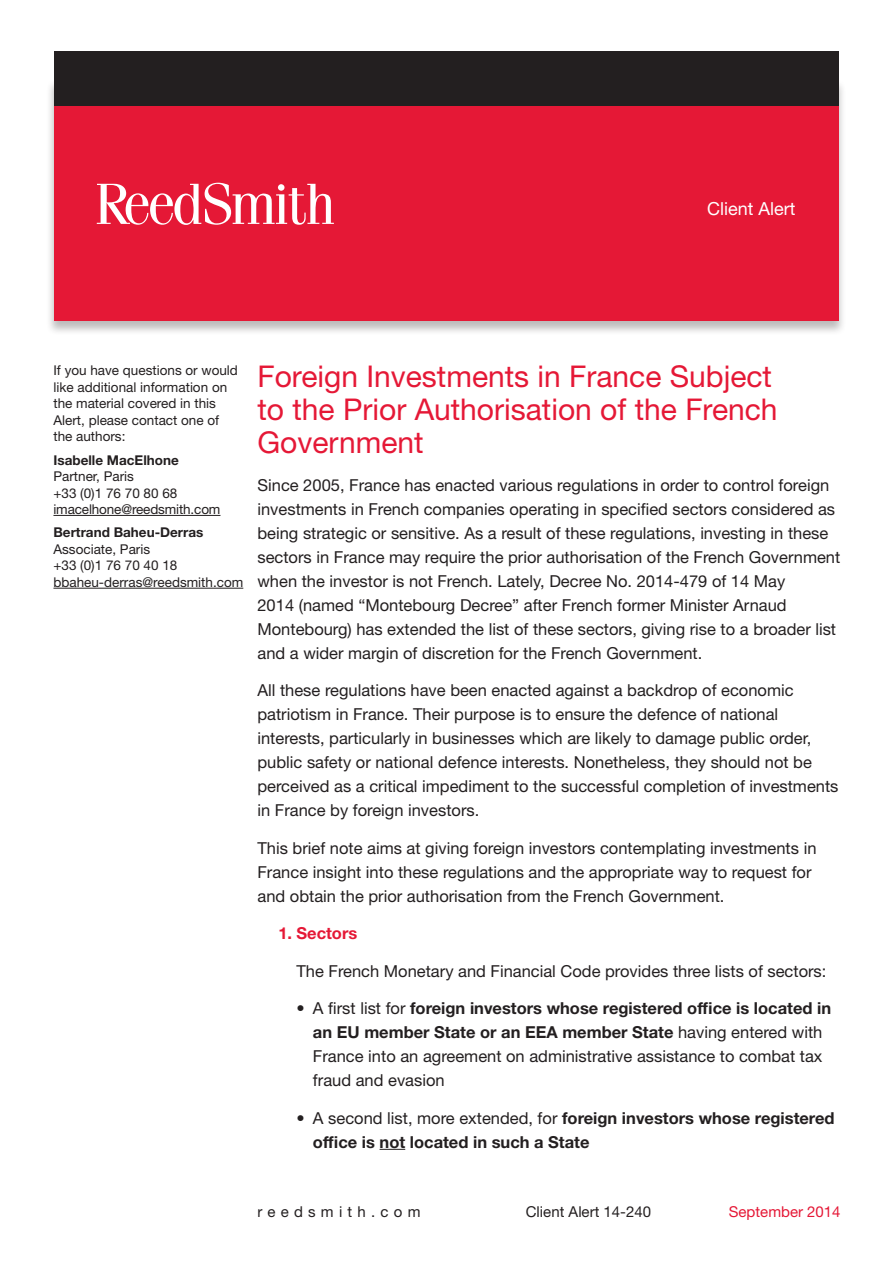
<style>
.page{position:relative;width:893px;height:1263px;background:#fff}
.page>*{position:absolute;margin:0;border:0;box-sizing:border-box;transform-origin:0 0}
.t1{font:30px/33px "Helvetica Neue LT Std";color:#e51836}
.t2{font:18px "Helvetica Neue LT Std";color:#fff}
.t3{font:16.5px/24px "Helvetica Neue LT Std";color:#231f20}
.t4{font:700 16.5px/24px "Helvetica Neue LT Std";color:#231f20}
.t5{font:700 16.5px "Helvetica Neue LT Std";color:#e51836}
.t6{font:15px "Helvetica Neue LT Std";color:#231f20}
.t7{font:15px "Helvetica Neue LT Std";letter-spacing:.35em;color:#231f20}
.t8{font:15px "Helvetica Neue LT Std";color:#e51836}
.t9{font:13.5px/16.5px "Helvetica Neue LT Std";color:#231f20}
.t10{font:700 13.5px "Helvetica Neue LT Std";color:#231f20}
.s1{font-weight:700}
.s2{font-weight:400}
</style>
<div class="page">
<div style="left:46px;top:79px;width:800px;height:257px;background:#231f20;opacity:.3"></div>
<div style="left:54px;top:79px;width:785px;height:242px;background:#e51836"></div>
<div style="left:54px;top:52px;width:785px;height:54px;background:#231f20"></div>
<hr style="left:53px;top:515px;width:167px;height:1px;background:#231f20">
<hr style="left:53px;top:588px;width:190px;height:1px;background:#231f20">
<svg style="left:380px;top:1149px;width:25px;height:1px"></svg>
<svg style="left:97px;top:183px;width:237px;height:42px"></svg>
<p class="t2" style="left:707px;top:198px;width:90px">Client Alert</p>
<p class="t9" style="left:53px;top:362px;width:186px">If you have questions or would like additional information on the material covered in this<br>Alert, please contact one of the authors:</p>
<p class="t10" style="left:53px;top:451px;width:127px">Isabelle MacElhone</p>
<p class="t9" style="left:53px;top:468px;width:169px">Partner, Paris<br>+33 (0)1 76 70 80 68 imacelhone@reedsmith.com</p>
<p class="t10" style="left:53px;top:524px;width:152px">Bertrand Baheu-Derras</p>
<p class="t9" style="left:53px;top:540px;width:191px">Associate, Paris<br>+33 (0)1 76 70 40 18 bbaheu-derras@reedsmith.com</p>
<h1 class="t1" style="left:257px;top:359px;width:522px">Foreign Investments in France Subject to the Prior Authorisation of the French<br>Government</h1>
<p class="t3" style="left:257px;top:472px;width:584px">Since 2005, France has enacted various regulations in order to control foreign investments in French companies operating in specified sectors considered as being strategic or sensitive. As a result of these regulations, investing in these sectors in France may require the prior authorisation of the French Government when the investor is not French. Lately, Decree No. 2014-479 of 14 May<br>2014 (named “Montebourg Decree” after French former Minister Arnaud Montebourg) has extended the list of these sectors, giving rise to a broader list and a wider margin of discretion for the French Government.</p>
<p class="t3" style="left:257px;top:678px;width:583px">All these regulations have been enacted against a backdrop of economic patriotism in France. Their purpose is to ensure the defence of national interests, particularly in businesses which are likely to damage public order, public safety or national defence interests. Nonetheless, they should not be perceived as a critical impediment to the successful completion of investments in France by foreign investors.</p>
<p class="t3" style="left:257px;top:836px;width:560px">This brief note aims at giving foreign investors contemplating investments in<br>France insight into these regulations and the appropriate way to request for and obtain the prior authorisation from the French Government.</p>
<p class="t5" style="left:278px;top:923px;width:80px">1. Sectors</p>
<p class="t3" style="left:296px;top:959px;width:531px">The French Monetary and Financial Code provides three lists of sectors:</p>
<p class="t3" style="left:313px;top:996px;width:520px;text-indent:-16px">• A first list for <span class="s1">foreign investors whose registered office is located in an EU member State or an EEA member State</span> having entered with France into an agreement on administrative assistance to combat tax fraud and evasion</p>
<p class="t4" style="left:313px;top:1105px;width:523px;text-indent:-16px"><span class="s2">• A second list, more extended, for</span> foreign investors whose registered office is not located in such a State</p>
<p class="t7" style="left:257px;top:1202px;width:165px">reedsmith.com</p>
<p class="t6" style="left:526px;top:1202px;width:127px">Client Alert 14-240</p>
<p class="t8" style="left:729px;top:1202px;width:113px">September 2014</p>
</div>
